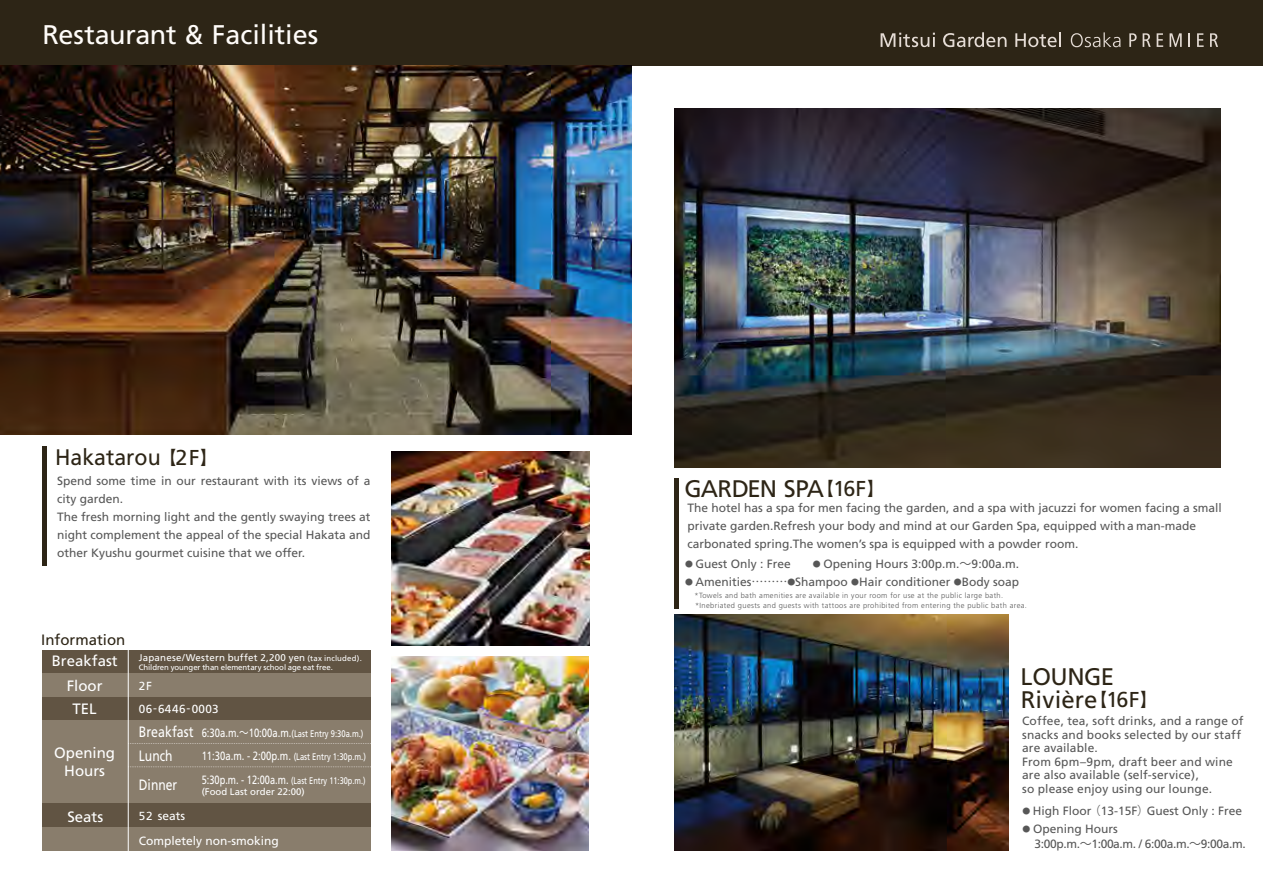
<style>
.page{position:relative;width:1263px;height:893px;background:#fff}
.page>*{position:absolute;margin:0;border:0;box-sizing:border-box;transform-origin:0 0}
.t1{font:27px "Frutiger";color:#fffcf9}
.t2{font:24px/23.2px "Frutiger";color:#2d2516}
.t3{font:24px "Frutiger";letter-spacing:-.025em;color:#2d2516}
.t4{font:22.5px "Frutiger";color:#2d2516;scale:.95 1}
.t5{font:15px/24.6px "Frutiger";color:#fff;text-align:center}
.t6{font:15px/24px "Frutiger";color:#fff;scale:.83 1}
.t7{font:15px "Frutiger";color:#2d2516}
.t8{font:15px "Frutiger";color:#fff;scale:.81 1}
.t9{font:12px/18px "Frutiger";color:#575757}
.t10{font:12px/24.5px "Frutiger";color:#fff}
.t11{font:11.7px/23.4px "Frutiger";letter-spacing:.035em;color:#fff}
.t12{font:9.75px "Frutiger";letter-spacing:.02em;color:#fff}
.t13{font:9.6px "Frutiger";color:#fff;scale:.79 1}
.t14{font:9.6px/11.4px "Frutiger";color:#fff;scale:.77 1}
.t15{font:7.8px "Frutiger";letter-spacing:-.01em;color:#fff}
.t16{font:300 7.5px/10.5px "Frutiger";letter-spacing:.05em;color:#575757}
.s1{font-family:"Shin Go Pro";font-weight:500;font-size:17.4px}
.s2{font-size:21.6px}
.s3{font-size:7.8px}
.s4{font-size:12px}
.s5{font-family:"Koz Go Pr 6 N";font-size:12px}
.s6{font-size:11.7px}
.s7{font-family:"Shin Go Pro";font-weight:300;font-size:7.8px}
.s8{font-family:"Shin Go Pro";font-weight:300;font-size:10.5px}
.s9{font-family:"Koz Go Pr 6 N"}
</style>
<div class="page">
<div style="left:0;top:0;width:1263px;height:66px;background:#2d2516"></div>
<img style="left:674px;top:108px;width:546px;height:359px">
<img style="left:674px;top:615px;width:335px;height:235px">
<img style="left:0;top:66px;width:631px;height:368px">
<img style="left:392px;top:451px;width:197px;height:194px">
<img style="left:392px;top:656px;width:197px;height:194px">
<div style="left:128px;top:767px;width:243px;height:37px;background:#897d6c"></div>
<div style="left:42px;top:720px;width:86px;height:84px;background:#897d6c"></div>
<div style="left:42px;top:827px;width:86px;height:23px;background:#897d6c"></div>
<div style="left:128px;top:827px;width:243px;height:23px;background:#897d6c"></div>
<div style="left:42px;top:804px;width:86px;height:23px;background:#615443"></div>
<div style="left:128px;top:804px;width:243px;height:23px;background:#615443"></div>
<div style="left:42px;top:697px;width:86px;height:23px;background:#615443"></div>
<div style="left:128px;top:697px;width:243px;height:23px;background:#615443"></div>
<div style="left:42px;top:650px;width:86px;height:23px;background:#615443"></div>
<div style="left:128px;top:650px;width:243px;height:23px;background:#615443"></div>
<div style="left:42px;top:673px;width:86px;height:24px;background:#897d6c"></div>
<div style="left:128px;top:743px;width:243px;height:24px;background:#897d6c"></div>
<div style="left:128px;top:720px;width:243px;height:23px;background:#897d6c"></div>
<div style="left:128px;top:673px;width:243px;height:24px;background:#897d6c"></div>
<svg style="left:130px;top:743px;width:241px;height:1px"></svg>
<svg style="left:130px;top:766px;width:241px;height:1px"></svg>
<hr style="left:128px;top:650px;width:1px;height:214px;background:#fff">
<div style="left:42px;top:446px;width:5px;height:120px;background:#2d2516"></div>
<hr style="left:674px;top:479px;width:4px;height:130px;background:#2d2516">
<svg style="left:1071px;top:32px;width:49px;height:15px"></svg>
<svg style="left:880px;top:33px;width:55px;height:14px"></svg>
<svg style="left:943px;top:32px;width:63px;height:15px"></svg>
<svg style="left:1015px;top:32px;width:46px;height:15px"></svg>
<svg style="left:1129px;top:33px;width:7px;height:14px"></svg>
<svg style="left:1142px;top:33px;width:9px;height:14px"></svg>
<svg style="left:1157px;top:33px;width:6px;height:14px"></svg>
<svg style="left:1197px;top:33px;width:7px;height:14px"></svg>
<svg style="left:1210px;top:33px;width:8px;height:14px"></svg>
<svg style="left:1169px;top:33px;width:13px;height:14px"></svg>
<svg style="left:1188px;top:33px;width:2px;height:14px"></svg>
<h1 class="t1" style="left:43px;top:19px;width:277px">Restaurant &amp; Facilities</h1>
<h3 class="t4" style="left:55px;top:444px;width:173px">Hakatarou<span class="s1">【</span><span class="s2">2F</span><span class="s1">】</span></h3>
<p class="t9" style="left:57px;top:472px;width:315px">Spend some time in our restaurant with its views of a city garden.<br>The fresh morning light and the gently swaying trees at night complement the appeal of the special Hakata and other Kyushu gourmet cuisine that we offer.</p>
<p class="t7" style="left:41px;top:631px;width:86px">Information</p>
<p class="t5" style="left:52px;top:649px;width:67px">Breakfast<br>Floor</p>
<p class="t5" style="left:73px;top:696px;width:26px">TEL</p>
<p class="t5" style="left:54px;top:743px;width:62px;line-height:18px">Opening<br>Hours</p>
<p class="t5" style="left:67px;top:804px;width:37px">Seats</p>
<p class="t12" style="left:139px;top:652px;width:225px">Japanese/Western buffet 2,200 yen <span class="s3">(tax included).</span></p>
<p class="t15" style="left:139px;top:662px;width:195px">Children younger than elementary school age eat free.</p>
<p class="t11" style="left:139px;top:674px;width:81px">2F<br>06-6446-0003</p>
<p class="t6" style="left:139px;top:719px;width:67px">Breakfast<br>Lunch</p>
<p class="t8" style="left:139px;top:776px;width:49px">Dinner</p>
<p class="t13" style="left:202px;top:727px;width:206px"><span class="s4">6:30a.m.</span><span class="s5">～</span><span class="s4">10:00a.m.</span>(Last Entry 9:30a.m.)</p>
<p class="t13" style="left:202px;top:751px;width:209px"><span class="s4">11:30a.m. - 2:00p.m.</span> (Last Entry 1:30p.m.)</p>
<p class="t14" style="left:202px;top:774px;width:214px"><span class="s4">5:30p.m. - 12:00a.m.</span> (Last Entry 11:30p.m.) (Food Last order 22:00)</p>
<p class="t10" style="left:139px;top:804px;width:142px"><span class="s6">52</span> seats<br>Completely non-smoking</p>
<h2 class="t3" style="left:684px;top:475px;width:201px">GARDEN SPA<span class="s1">【</span><span class="s2">16F</span><span class="s1">】</span></h2>
<p class="t9" style="left:687px;top:499px;width:536px">The hotel has a spa for men facing the garden, and a spa with jacuzzi for women facing a small private garden.Refresh your body and mind at our Garden Spa, equipped witha man-made carbonated spring.The women’s spa is equipped with a powder room.</p>
<p class="t9" style="left:685px;top:554px;width:335px"><span class="s7">●</span> Guest Only : Free<span class="s8">　　</span><span class="s7">●</span> Opening Hours 3:00p.m.<span class="s9">～</span>9:00a.m.</p>
<p class="t9" style="left:685px;top:572px;width:335px"><span class="s7">●</span> Amenities<span class="s9">………</span><span class="s7">●</span>Shampoo <span class="s7">●</span>Hair conditioner <span class="s7">●</span>Body soap</p>
<p class="t16" style="left:694px;top:590px;width:334px">*Towels and bath amenities are available in your room for use at the public large bath. *Inebriated guests and guests with tattoos are prohibited from entering the public bath area.</p>
<h2 class="t2" style="left:1020px;top:664px;width:139px">LOUNGE<br>Rivière<span class="s1">【</span><span class="s2">16F</span><span class="s1">】</span></h2>
<p class="t9" style="left:1022px;top:714px;width:223px;line-height:13.5px">Coffee, tea, soft drinks, and a range of snacks and books selected by our staff are available.<br>From 6pm–9pm, draft beer and wine are also available (self-service),<br>so please enjoy using our lounge.</p>
<p class="t9" style="left:1022px;top:802px;width:221px"><span class="s7">●</span> High Floor <span class="s9">（</span>13-15F<span class="s9">）</span>Guest Only : Free</p>
<p class="t9" style="left:1034px;top:821px;width:213px;line-height:15px;text-indent:-12px"><span class="s7">●</span> Opening Hours<br>3:00p.m.<span class="s9">～</span>1:00a.m. / 6:00a.m.<span class="s9">～</span>9:00a.m.</p>
</div>
